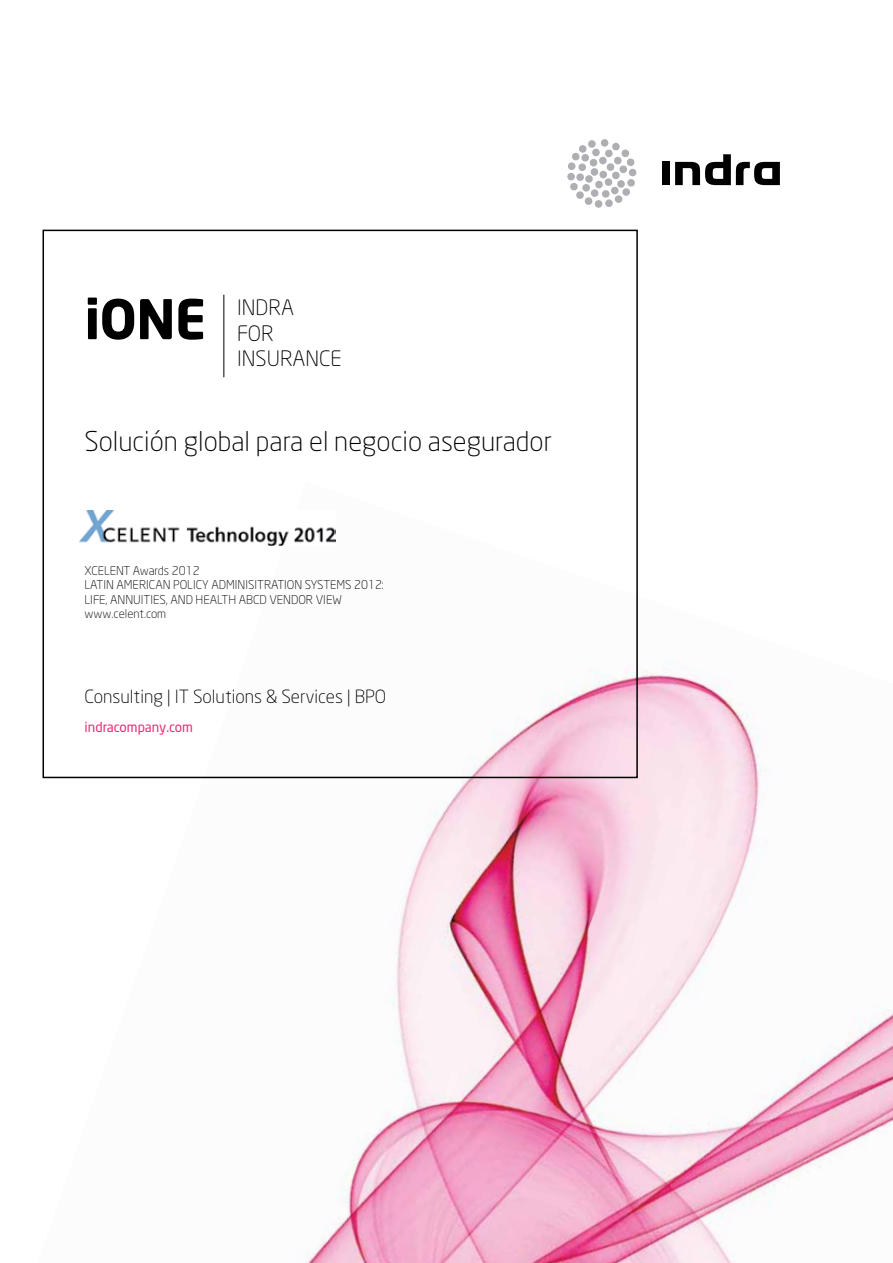
<style>
.page{position:relative;width:893px;height:1263px;background:#fff}
.page>*{position:absolute;margin:0;border:0;box-sizing:border-box;transform-origin:0 0}
.t1{font:700 54px "Neo Sans";color:#000}
.t2{font:300 27px "Neo Sans";color:#000}
.t3{font:300 21px/25.2px "Neo Sans";color:#000}
.t4{font:300 18px "Neo Sans";color:#000}
.t5{font:13.5px "Neo Sans";color:#ee2b74}
.t6{font:300 12px/14.4px "Neo Sans";color:#000}
</style>
<div class="page">
<img style="left:42px;top:481px;width:851px;height:782px">
<div style="left:43px;top:230px;width:595px;height:548px;border:2px solid #000"></div>
<div style="left:629px;top:169px;width:7px;height:7px;background:#adafb2;border-radius:50%"></div>
<svg style="left:567px;top:162px;width:9px;height:8px"></svg>
<svg style="left:570px;top:140px;width:65px;height:67px"></svg>
<div style="left:567px;top:173px;width:8px;height:8px;background:#adafb2;border-radius:50%"></div>
<div style="left:662px;top:162px;width:7px;height:23px;background:#000"></div>
<svg style="left:675px;top:154px;width:105px;height:31px"></svg>
<hr style="left:224px;top:295px;width:1px;height:82px;background:#000">
<img style="left:80px;top:510px;width:256px;height:36px">
<h1 class="t1" style="left:85px;top:285px;width:123px">iONE</h1>
<h3 class="t3" style="left:237px;top:295px;width:106px">INDRA<br>FOR<br>INSURANCE</h3>
<h2 class="t2" style="left:85px;top:425px;width:469px">Solución global para el negocio asegurador</h2>
<p class="t6" style="left:85px;top:563px;width:301px">XCELENT Awards 2012<br>LATIN AMERICAN POLICY ADMINISITRATION SYSTEMS 2012:<br>LIFE, ANNUITIES, AND HEALTH ABCD VENDOR VIEW www.celent.com</p>
<h3 class="t4" style="left:85px;top:685px;width:303px">Consulting | IT Solutions &amp; Services | BPO</h3>
<p class="t5" style="left:85px;top:719px;width:110px">indracompany.com</p>
</div>
